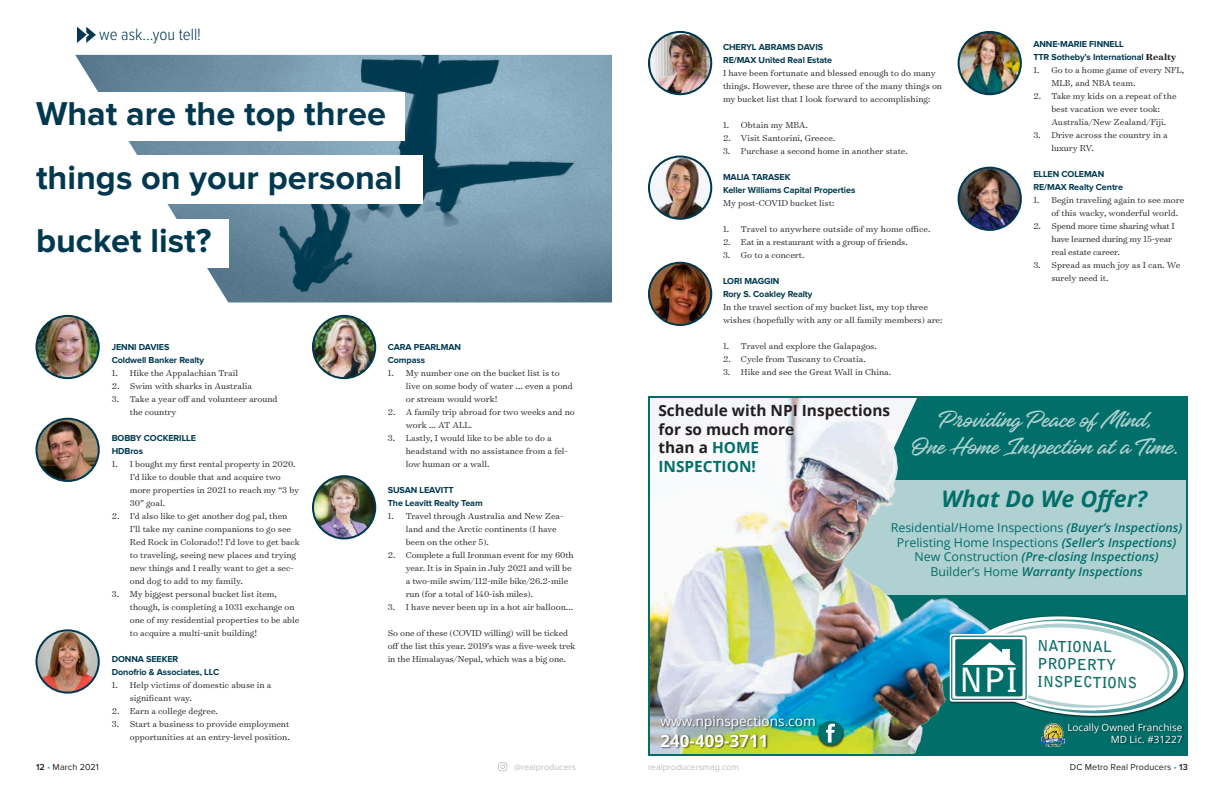
<style>
.page{position:relative;width:1224px;height:792px;background:#fff}
.page>*{position:absolute;margin:0;border:0;box-sizing:border-box;transform-origin:0 0}
.t1{font:700 34.3px/63.6px "Proxima Nova";color:#00394f}
.t2{font:italic 700 22.8px "Open Sans";color:#026e69}
.t3{font:22.4px/26.9px "Hangbird";color:#b0d1d1;text-align:center}
.t4{font:300 17px "Proxima Nova Cond";color:#00394f}
.t5{font:700 17px "Open Sans";color:#fff}
.t6{font:700 15.4px/18.5px "Open Sans";color:#231f20}
.t7{font:700 15.1px "Bell Gothic Std";letter-spacing:-.005em;color:#0d6d69}
.t8{font:13.6px "Open Sans";color:#fff}
.t9{font:italic 600 12.2px/14.6px "Open Sans";color:#026e69;text-align:center}
.t10{font:10px/12px "Open Sans";color:#fff;text-align:right}
.t11{font:300 9.8px/13px "Surveyor Text";color:#231f20}
.t12{font:300 9.8px/13px "Surveyor Text";letter-spacing:-.02em;color:#231f20}
.t13{font:700 9px/13px "Proxima Nova";letter-spacing:-.01em;color:#00394f}
.t14{font:9px "Proxima Nova";letter-spacing:.01em;color:#231f20}
.t15{font:9px "Proxima Nova";color:#bcbec0}
.s1{font-family:"Surveyor Text";font-size:9.8px;color:#231f20}
.s2{color:#026e69}
.s3{font-weight:400;font-style:normal}
.s4{font-size:33.3px;color:#fff}
.s5{font-weight:600}
.s6{color:#19a8e0}
</style>
<div class="page">
<svg style="left:498px;top:762px;width:9px;height:9px"></svg>
<img style="left:648px;top:396px;width:540px;height:360px">
<img style="left:75px;top:55px;width:537px;height:247px">
<svg style="left:77px;top:27px;width:19px;height:16px"></svg>
<div style="left:0;top:92px;width:405px;height:48px;background:#fff"></div>
<div style="left:0;top:155px;width:422px;height:48px;background:#fff"></div>
<div style="left:0;top:219px;width:229px;height:49px;background:#fff"></div>
<img style="left:36px;top:316px;width:63px;height:62px;border-radius:31px">
<div style="left:35px;top:315px;width:65px;height:64px;border:2px solid #00394f;border-radius:50%"></div>
<img style="left:36px;top:419px;width:63px;height:62px;border-radius:31px">
<div style="left:35px;top:418px;width:65px;height:64px;border:2px solid #00394f;border-radius:50%"></div>
<img style="left:36px;top:630px;width:63px;height:63px;border-radius:31px">
<div style="left:35px;top:629px;width:65px;height:65px;border:2px solid #00394f;border-radius:50%"></div>
<img style="left:313px;top:316px;width:62px;height:62px;border-radius:31px">
<div style="left:312px;top:315px;width:64px;height:64px;border:2px solid #00394f;border-radius:50%"></div>
<img style="left:649px;top:32px;width:62px;height:62px;border-radius:31px">
<div style="left:648px;top:31px;width:64px;height:64px;border:2px solid #00394f;border-radius:50%"></div>
<img style="left:649px;top:157px;width:62px;height:62px;border-radius:31px">
<div style="left:648px;top:156px;width:64px;height:64px;border:2px solid #00394f;border-radius:50%"></div>
<img style="left:649px;top:263px;width:62px;height:62px;border-radius:31px">
<div style="left:648px;top:262px;width:64px;height:64px;border:2px solid #00394f;border-radius:50%"></div>
<img style="left:959px;top:32px;width:62px;height:62px;border-radius:31px">
<div style="left:958px;top:31px;width:64px;height:64px;border:2px solid #00394f;border-radius:50%"></div>
<img style="left:959px;top:168px;width:62px;height:62px;border-radius:31px">
<div style="left:958px;top:167px;width:64px;height:64px;border:2px solid #00394f;border-radius:50%"></div>
<img style="left:313px;top:476px;width:62px;height:62px;border-radius:31px">
<div style="left:312px;top:475px;width:64px;height:64px;border:2px solid #00394f;border-radius:50%"></div>
<h3 class="t4" style="left:99px;top:26px;width:103px">we ask...you tell!</h3>
<h1 class="t1" style="left:36px;top:83px;width:368px">What are the top three things on your personal bucket list?</h1>
<p class="t13" style="left:112px;top:341px;width:94px">JENNI DAVIES<br>Coldwell Banker Realty</p>
<p class="t11" style="left:112px;top:366px;width:128px">1. Hike the Appalachian Trail</p>
<p class="t11" style="left:112px;top:379px;width:142px">2. Swim with sharks in Australia</p>
<p class="t11" style="left:130px;top:392px;width:149px;text-indent:-18px">3. Take a year off and volunteer around the country</p>
<p class="t13" style="left:112px;top:432px;width:86px">BOBBY COCKERILLE<br>HDBros</p>
<p class="t11" style="left:130px;top:457px;width:171px;text-indent:-18px">1. I bought my first rental property in 2020.<br>I’d like to double that and acquire two more properties in 2021 to reach my “3 by<br>30” goal.</p>
<p class="t11" style="left:130px;top:509px;width:171px;text-indent:-18px">2. I’d also like to get another dog pal, then I’ll take my canine companions to go see Red Rock in Colorado!! I’d love to get back to traveling, seeing new places and trying new things and I really want to get a sec&shy;ond dog to add to my family.</p>
<p class="t11" style="left:130px;top:587px;width:171px;text-indent:-18px">3. My biggest personal bucket list item, though, is completing a 1031 exchange on one of my residential properties to be able to acquire a multi-unit building!</p>
<p class="t13" style="left:112px;top:653px;width:109px">DONNA SEEKER<br>Donofrio &amp; Associates, LLC</p>
<p class="t11" style="left:130px;top:678px;width:143px;text-indent:-18px">1. Help victims of domestic abuse in a significant way.</p>
<p class="t11" style="left:112px;top:704px;width:108px">2. Earn a college degree.</p>
<p class="t11" style="left:112px;top:717px;width:180px;text-align:right">3. Start a business to provide employment opportunities at an entry-level position.</p>
<p class="t13" style="left:388px;top:341px;width:75px">CARA PEARLMAN<br>Compass</p>
<p class="t11" style="left:406px;top:366px;width:169px;text-indent:-18px">1. My number one on the bucket list is to live on some body of water ... even a pond or stream would work!</p>
<p class="t11" style="left:406px;top:405px;width:171px;text-indent:-18px">2. A family trip abroad for two weeks and no work ... AT ALL.</p>
<p class="t11" style="left:406px;top:431px;width:164px;text-indent:-18px">3. Lastly, I would like to be able to do a headstand with no assistance from a fel&shy;low human or a wall.</p>
<p class="t13" style="left:388px;top:484px;width:96px">SUSAN LEAVITT<br>The Leavitt Realty Team</p>
<p class="t11" style="left:406px;top:509px;width:159px;text-indent:-18px">1. Travel through Australia and New Zea&shy;land and the Arctic continents (I have been on the other 5).</p>
<p class="t11" style="left:406px;top:548px;width:170px;text-indent:-18px">2. Complete a full Ironman event for my 60th year. It is in Spain in July 2021 and will be a two-mile swim/112-mile bike/26.2-mile run (for a total of 140-ish miles).</p>
<p class="t11" style="left:388px;top:600px;width:187px">3. I have never been up in a hot air balloon...</p>
<p class="t11" style="left:388px;top:626px;width:189px">So one of these (COVID willing) will be ticked off the list this year. 2019’s was a five-week trek in the Himalayas/Nepal, which was a big one.</p>
<p class="t13" style="left:723px;top:41px;width:111px">CHERYL ABRAMS DAVIS<br>RE/MAX United Real Estate</p>
<p class="t11" style="left:723px;top:66px;width:221px">I have been fortunate and blessed enough to do many things. However, these are three of the many things on my bucket list that I look forward to accomplishing:</p>
<p class="t11" style="left:723px;top:118px;width:86px">1. Obtain my MBA.</p>
<p class="t11" style="left:723px;top:131px;width:114px">2. Visit Santorini, Greece.</p>
<p class="t11" style="left:723px;top:144px;width:186px">3. Purchase a second home in another state.</p>
<p class="t13" style="left:723px;top:171px;width:134px">MALIA TARASEK<br>Keller Williams Capital Properties</p>
<p class="t11" style="left:723px;top:196px;width:113px">My post-COVID bucket list:</p>
<p class="t11" style="left:723px;top:222px;width:209px">1. Travel to anywhere outside of my home office.</p>
<p class="t11" style="left:723px;top:235px;width:186px">2. Eat in a restaurant with a group of friends.</p>
<p class="t11" style="left:723px;top:248px;width:83px">3. Go to a concert.</p>
<p class="t13" style="left:723px;top:275px;width:91px">LORI MAGGIN<br>Rory S. Coakley Realty</p>
<p class="t11" style="left:723px;top:300px;width:221px">In the travel section of my bucket list, my top three wishes (hopefully with any or all family members) are:</p>
<p class="t11" style="left:723px;top:339px;width:155px">1. Travel and explore the Galapagos.</p>
<p class="t11" style="left:723px;top:352px;width:144px">2. Cycle from Tuscany to Croatia.</p>
<p class="t11" style="left:723px;top:365px;width:170px">3. Hike and see the Great Wall in China.</p>
<p class="t13" style="left:1033px;top:38px;width:145px">ANNE-MARIE FINNELL<br>TTR Sotheby’s International <span class="s1">Realty</span></p>
<p class="t11" style="left:1051px;top:63px;width:134px;text-indent:-18px">1. Go to a home game of every NFL,<br>MLB, and NBA team.</p>
<p class="t11" style="left:1051px;top:89px;width:127px;text-indent:-18px">2. Take my kids on a repeat of the best vacation we ever took:<br>Australia/New Zealand/Fiji.</p>
<p class="t11" style="left:1051px;top:128px;width:118px;text-indent:-18px">3. Drive across the country in a luxury RV.</p>
<p class="t13" style="left:1033px;top:168px;width:91px">ELLEN COLEMAN<br>RE/MAX Realty Centre</p>
<p class="t11" style="left:1051px;top:193px;width:134px;text-indent:-18px">1. Begin traveling again to see more of this wacky, wonderful world.</p>
<p class="t12" style="left:1051px;top:219px;width:125px;text-indent:-18px">2. Spend more time sharing what I have learned during my 15-year real estate career.</p>
<p class="t11" style="left:1051px;top:258px;width:130px;text-indent:-18px">3. Spread as much joy as I can. We surely need it.</p>
<h3 class="t6" style="left:659px;top:401px;width:233px">Schedule with NPI Inspections for so much more<br>than a <span class="s2">HOME<br>INSPECTION!</span></h3>
<h3 class="t3" style="left:911px;top:406px;width:268px">Providing Peace of Mind,<br>One Home Inspection at a Time.</h3>
<h2 class="t2" style="left:942px;top:482px;width:207px">What Do We Offer?</h2>
<p class="t9" style="left:891px;top:520px;width:293px"><span class="s3">Residential/Home Inspections</span> (Buyer’s Inspections)<br><span class="s3">Prelisting Home Inspections</span> (Seller’s Inspections)<br><span class="s3">New Construction</span> (Pre-closing Inspections)<br><span class="s3">Builder’s Home</span> Warranty Inspections</p>
<h3 class="t7" style="left:1037px;top:637px;width:76px">NATIONAL</h3>
<h3 class="t7" style="left:1037px;top:655px;width:80px">PROPERTY</h3>
<h3 class="t7" style="left:959px;top:673px;width:179px"><span class="s4">NPI</span> INSPECTIONS</h3>
<h3 class="t8" style="left:661px;top:712px;width:157px">www.npinspections.com</h3>
<h3 class="t5" style="left:661px;top:728px;width:110px">240-409-3711</h3>
<p class="t10" style="left:1067px;top:721px;width:117px">Locally Owned Franchise<br>MD Lic. #31227</p>
<p class="t14" style="left:36px;top:762px;width:64px"><span class="s5">12</span> <span class="s6">•</span> March 2021</p>
<p class="t15" style="left:514px;top:762px;width:63px">@realproducers</p>
<p class="t15" style="left:648px;top:762px;width:92px">realproducersmag.com</p>
<p class="t14" style="left:1070px;top:762px;width:120px">DC Metro Real Producers <span class="s6">•</span> <span class="s5">13</span></p>
</div>
